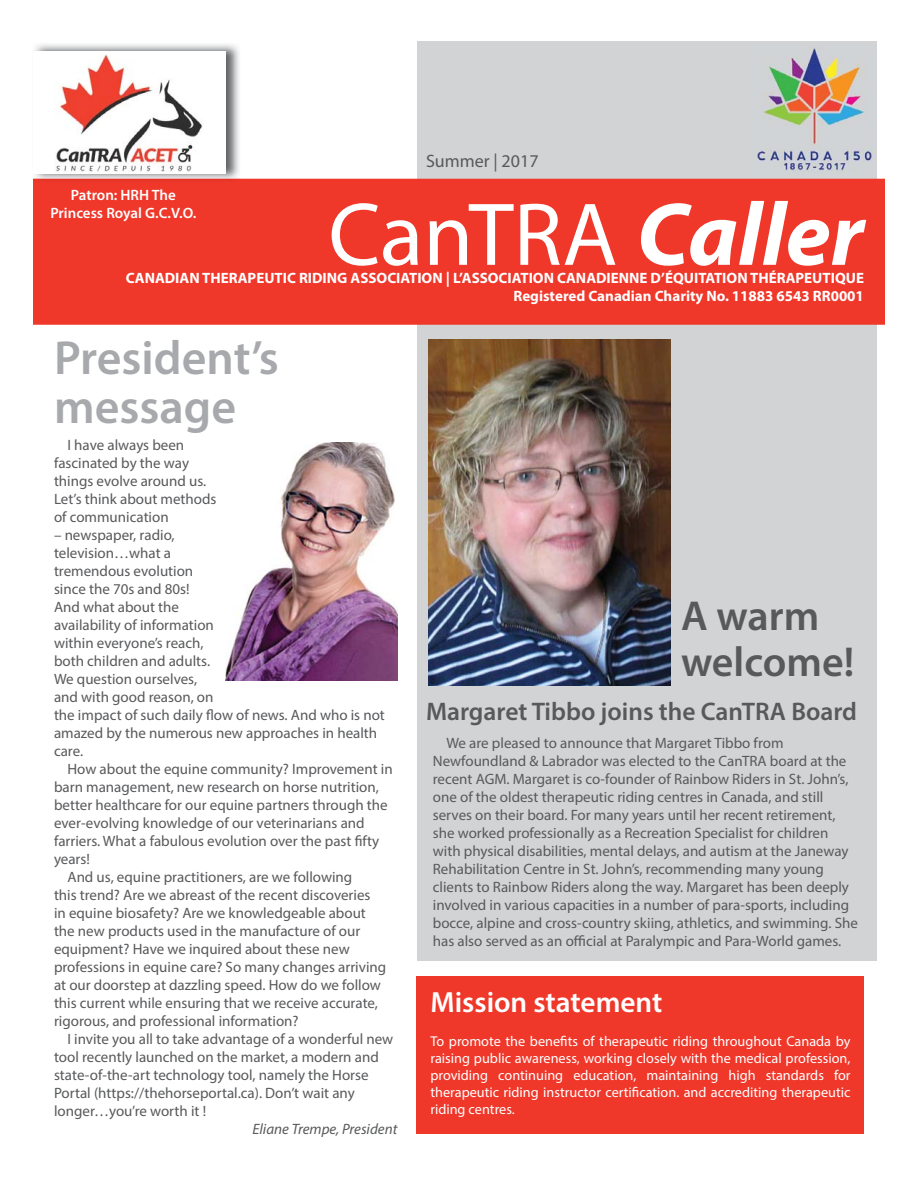
<style>
.page{position:relative;width:918px;height:1188px;background:#fff}
.page>*{position:absolute;margin:0;border:0;box-sizing:border-box;transform-origin:0 0}
.t1{font:90px "Myriad Pro";color:#fff}
.t2{font:600 48px/49.5px "Myriad Pro";color:#a7a9ac}
.t3{font:600 42px/46.5px "Myriad Pro";color:#58595b}
.t4{font:600 29.25px "Myriad Pro";color:#fff}
.t5{font:600 25.5px "Myriad Pro";color:#58595b}
.t6{font:18px "Myriad Pro";color:#58595b}
.t7{font:15px/18px "Myriad Pro";color:#58595b}
.t8{font:700 15px/18px "Myriad Pro";color:#fff;text-align:right}
.t9{font:600 15px/18px "Myriad Pro";color:#fff;text-align:center}
.t10{font:italic 15px "Myriad Pro";color:#58595b}
.t11{font:14.25px/17.1px "Myriad Pro";color:#fff;text-align:justify}
.s1{font-weight:700;font-style:italic}
</style>
<div class="page">
<div style="left:417px;top:41px;width:460px;height:920px;background:#d1d3d4"></div>
<div style="left:33px;top:179px;width:852px;height:146px;background:#ef372a"></div>
<img style="left:226px;top:443px;width:172px;height:237px">
<img style="left:428px;top:339px;width:242px;height:346px">
<img style="left:33px;top:44px;width:207px;height:135px">
<img style="left:33px;top:179px;width:207px;height:3px">
<div style="left:33px;top:51px;width:193px;height:123px;background:#fff"></div>
<img style="left:54px;top:54px;width:149px;height:118px">
<div style="left:417px;top:976px;width:447px;height:158px;background:#ef372a"></div>
<img style="left:756px;top:46px;width:117px;height:126px">
<p class="t9" style="left:50px;top:187px;width:147px">Patron: HRH The<br>Princess Royal G.C.V.O.</p>
<p class="t6" style="left:426px;top:154px;width:114px">Summer | 2017</p>
<h1 class="t1" style="left:328px;top:201px;width:537px">CanTRA <span class="s1">Caller</span></h1>
<p class="t8" style="left:126px;top:270px;width:740px">CANADIAN THERAPEUTIC RIDING ASSOCIATION | L’ASSOCIATION CANADIENNE D’ÉQUITATION THÉRAPEUTIQUE<br>Registered Canadian Charity No. 11883 6543 RR0001</p>
<h2 class="t2" style="left:54px;top:338px;width:226px">President’s message</h2>
<p class="t7" style="left:54px;top:437px;width:164px;text-indent:14px">I have always been fascinated by the way things evolve around us.<br>Let’s think about methods of communication</p>
<p class="t7" style="left:54px;top:527px;width:332px">– newspaper, radio,<br>television…what a<br>tremendous evolution<br>since the 70s and 80s!<br>And what about the<br>availability of information<br>within everyone’s reach,<br>both children and adults.<br>We question ourselves,<br>and with good reason, on<br>the impact of such daily flow of news. And who is not amazed by the numerous new approaches in health care.</p>
<p class="t7" style="left:68px;top:761px;width:327px">How about the equine community? Improvement in</p>
<p class="t7" style="left:54px;top:779px;width:326px">barn management, new research on horse nutrition,</p>
<p class="t7" style="left:54px;top:797px;width:335px">better healthcare for our equine partners through the</p>
<p class="t7" style="left:54px;top:815px;width:312px">ever-evolving knowledge of our veterinarians and</p>
<p class="t7" style="left:54px;top:833px;width:327px">farriers. What a fabulous evolution over the past fifty</p>
<p class="t7" style="left:54px;top:851px;width:37px">years!</p>
<p class="t7" style="left:68px;top:869px;width:286px">And us, equine practitioners, are we following</p>
<p class="t7" style="left:54px;top:887px;width:318px">this trend? Are we abreast of the recent discoveries</p>
<p class="t7" style="left:54px;top:905px;width:313px">in equine biosafety? Are we knowledgeable about</p>
<p class="t7" style="left:54px;top:923px;width:308px">the new products used in the manufacture of our</p>
<p class="t7" style="left:54px;top:941px;width:297px">equipment? Have we inquired about these new</p>
<p class="t7" style="left:54px;top:959px;width:334px">professions in equine care? So many changes arriving</p>
<p class="t7" style="left:54px;top:977px;width:328px">at our doorstep at dazzling speed. How do we follow</p>
<p class="t7" style="left:54px;top:995px;width:326px">this current while ensuring that we receive accurate,</p>
<p class="t7" style="left:54px;top:1013px;width:246px">rigorous, and professional information?</p>
<p class="t7" style="left:68px;top:1031px;width:327px">I invite you all to take advantage of a wonderful new</p>
<p class="t7" style="left:54px;top:1049px;width:326px">tool recently launched on the market, a modern and</p>
<p class="t7" style="left:54px;top:1067px;width:316px">state-of-the-art technology tool, namely the Horse</p>
<p class="t7" style="left:54px;top:1085px;width:302px">Portal (https://thehorseportal.ca). Don’t wait any</p>
<p class="t7" style="left:54px;top:1103px;width:154px">longer…you’re worth it !</p>
<p class="t10" style="left:252px;top:1123px;width:146px">Eliane Trempe, President</p>
<h3 class="t3" style="left:681px;top:597px;width:175px">A warm welcome!</h3>
<h3 class="t5" style="left:426px;top:701px;width:433px">Margaret Tibbo joins the CanTRA Board</h3>
<p class="t7" style="left:433px;top:735px;width:427px;text-indent:14px">We are pleased to announce that Margaret Tibbo from Newfoundland &amp; Labrador was elected to the CanTRA board at the recent AGM. Margaret is co-founder of Rainbow Riders in St. John’s, one of the oldest therapeutic riding centres in Canada, and still serves on their board. For many years until her recent retirement, she worked professionally as a Recreation Specialist for children with physical disabilities, mental delays, and autism at the Janeway Rehabilitation Centre in St. John’s, recommending many young clients to Rainbow Riders along the way. Margaret has been deeply involved in various capacities in a number of para-sports, including bocce, alpine and cross-country skiing, athletics, and swimming. She has also served as an official at Paralympic and Para-World games.</p>
<h3 class="t4" style="left:430px;top:991px;width:234px">Mission statement</h3>
<p class="t11" style="left:430px;top:1034px;width:422px">To promote the benefits of therapeutic riding throughout Canada by raising public awareness, working closely with the medical profession, providing continuing education, maintaining high standards for therapeutic riding instructor certification. and accrediting therapeutic riding centres.</p>
</div>
